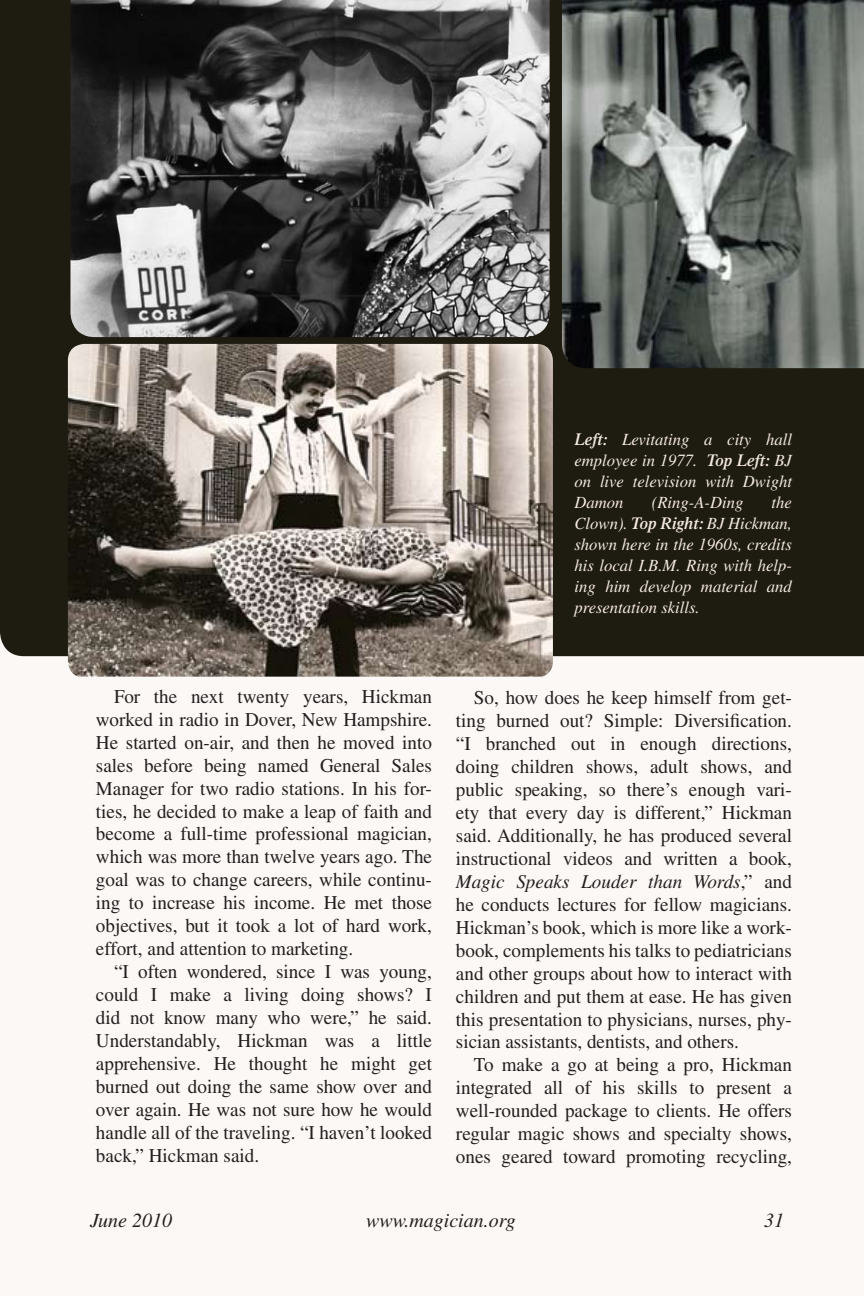
<style>
.page{position:relative;width:864px;height:1296px;background:#fbf8f5}
.page>*{position:absolute;margin:0;border:0;box-sizing:border-box;transform-origin:0 0}
.t1{font:italic 20px "Times LT Std";color:#231f20}
.t2{font:19.6px/23px "Times LT Std";color:#231f20;text-align:justify}
.t3{font:italic 17px/21px "Times LT Std";color:#f4eae1;text-align:justify}
.s1{font-weight:600}
.s2{font-style:italic}
</style>
<div class="page">
<div style="left:0;top:0;width:864px;height:656px;background:#1e1b11"></div>
<img style="left:68px;top:344px;width:485px;height:333px">
<img style="left:562px;top:0;width:302px;height:368px">
<img style="left:70px;top:0;width:480px;height:337px">
<p class="t3" style="left:574px;top:429px;width:219px"><span class="s1">Left:</span> Levitating a city hall employee in 1977. <span class="s1">Top Left:</span> BJ on live television with Dwight Damon</p>
<p class="t3" style="left:574px;top:492px;width:219px;text-indent:197px">the Clown). <span class="s1">Top Right:</span> BJ Hickman, shown here in the 1960s, credits his local I.B.M. Ring with help&shy;ing him develop material and presentation skills.</p>
<p class="t3" style="left:652px;top:492px;width:93px">(Ring-A-Ding</p>
<p class="t2" style="left:96px;top:684px;width:338px;text-indent:18px">For the next twenty years, Hickman worked in radio in Dover, New Hampshire.<br>He started on-air, and then he moved into sales before being named General Sales Manager for two radio stations. In his for&shy;ties, he decided to make a leap of faith and become a full-time professional magician, which was more than twelve years ago. The goal was to change careers, while continu&shy;ing to increase his income. He met those objectives, but it took a lot of hard work, effort, and attention to marketing.</p>
<p class="t2" style="left:96px;top:960px;width:338px;text-indent:18px">“I often wondered, since I was young, could I make a living doing shows? I did not know many who were,” he said.<br>Understandably, Hickman was a little apprehensive. He thought he might get burned out doing the same show over and over again. He was not sure how he would handle all of the traveling. “I haven’t looked back,” Hickman said.</p>
<p class="t2" style="left:456px;top:685px;width:338px;text-indent:18px">So, how does he keep himself from get&shy;ting burned out? Simple: Diversification. “I branched out in enough directions, doing children shows, adult shows, and public speaking, so there’s enough vari&shy;ety that every day is different,” Hickman said. Additionally, he has produced several instructional videos and written a book, <span class="s2">Magic Speaks Louder than Words</span>,” and he conducts lectures for fellow magicians.<br>Hickman’s book, which is more like a work&shy;book, complements his talks to pediatricians and other groups about how to interact with children and put them at ease. He has given this presentation to physicians, nurses, phy&shy;sician assistants, dentists, and others.</p>
<p class="t2" style="left:456px;top:1053px;width:338px;text-indent:18px">To make a go at being a pro, Hickman integrated all of his skills to present a well-rounded package to clients. He offers regular magic shows and specialty shows, ones geared toward promoting recycling,</p>
<p class="t1" style="left:90px;top:1209px;width:84px">June 2010</p>
<p class="t1" style="left:366px;top:1209px;width:151px">www.magician.org</p>
<p class="t1" style="left:764px;top:1209px;width:21px">31</p>
</div>
